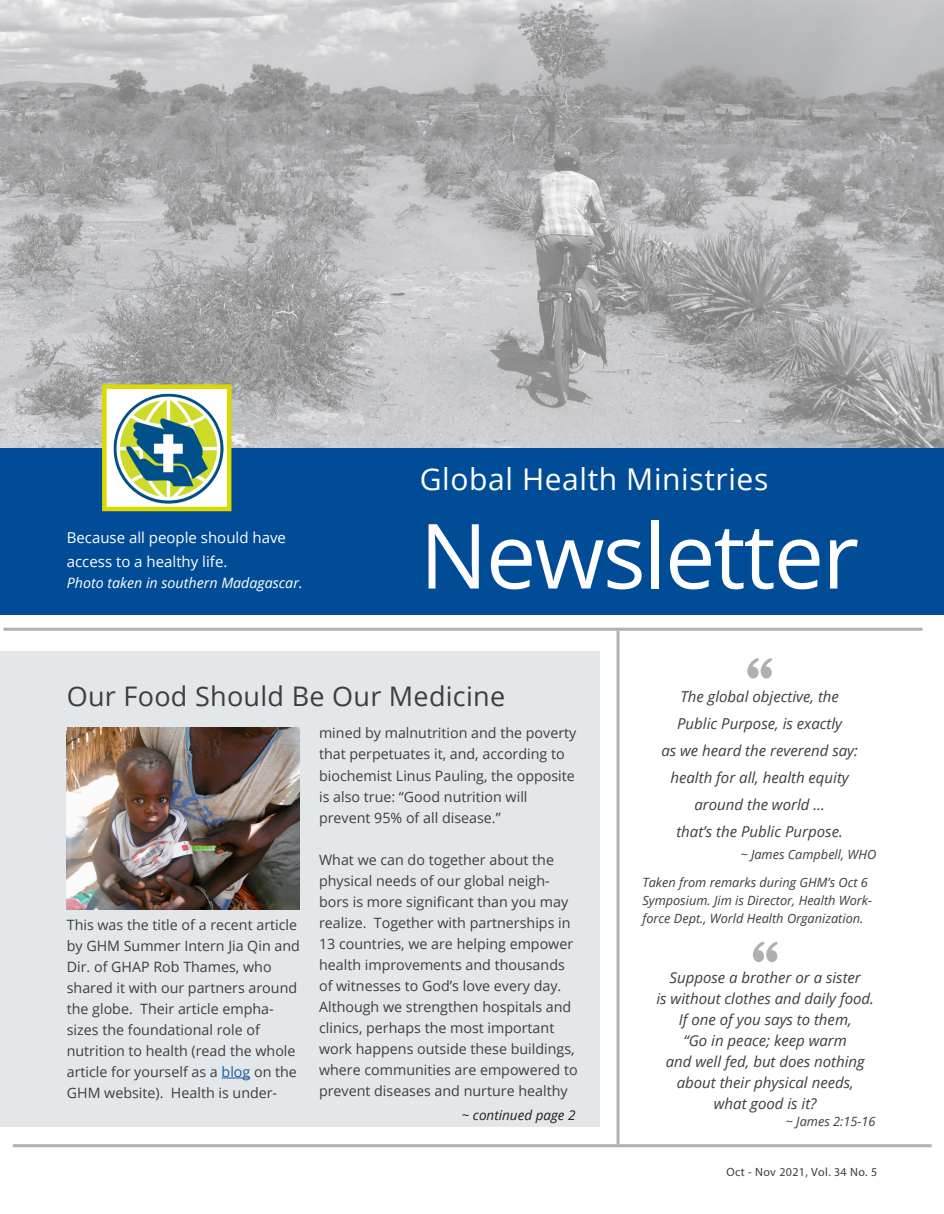
<style>
.page{position:relative;width:944px;height:1214px;background:#fff}
.page>*{position:absolute;margin:0;border:0;box-sizing:border-box;transform-origin:0 0}
.Newsletter{font:90px "Open Sans";letter-spacing:-.02em;color:#fff}
.the_company{font:30px "Open Sans";letter-spacing:.02em;color:#fff}
.Place_headline_1{font:27px "Open Sans";letter-spacing:.01em;color:#3e3e3f}
.t1{font:italic 15px/27px "Open Sans";color:#3e3e3f;text-align:center}
.t2{font:15px "Open Sans";color:#fff}
.Paragraph___tab{font:14.25px/21px "Open Sans";color:#3e3e3f}
.t3{font:italic 14.25px "Open Sans";color:#fff}
.t4{font:italic 13.5px "Open Sans";color:#231f20}
.t5{font:italic 12.75px/18px "Open Sans";color:#3e3e3f}
.t6{font:12px "Myriad Pro";letter-spacing:.03em;color:#3e3e3f}
.s1{color:#1a5ca1}
</style>
<div class="page">
<img style="left:0;top:0;width:944px;height:448px">
<hr style="left:13px;top:1144px;width:918px;height:3px;background:#afb0b0">
<hr style="left:4px;top:627px;width:918px;height:3px;background:#afb0b0">
<hr style="left:616px;top:630px;width:3px;height:514px;background:#afb0b0">
<div style="left:0;top:448px;width:944px;height:166px;background:#004c97"></div>
<div style="left:104px;top:387px;width:125px;height:122px;background:#fff"></div>
<img style="left:113px;top:393px;width:110px;height:110px">
<div style="left:102px;top:384px;width:129px;height:127px;border:4px solid #dada00"></div>
<div style="left:0;top:651px;width:599px;height:476px;background:#e3e7e9"></div>
<svg style="left:222px;top:1077px;width:28px;height:1px"></svg>
<img style="left:67px;top:727px;width:233px;height:182px">
<svg style="left:747px;top:658px;width:25px;height:20px"></svg>
<svg style="left:753px;top:941px;width:24px;height:21px"></svg>
<p class="t2" style="left:67px;top:527px;width:221px">Because all people should have</p>
<p class="t2" style="left:67px;top:551px;width:162px">access to a healthy life.</p>
<p class="t3" style="left:67px;top:573px;width:237px">Photo taken in southern Madagascar.</p>
<p class="the_company" style="left:420px;top:459px;width:350px">Global Health Ministries</p>
<p class="Newsletter" style="left:420px;top:494px;width:441px">Newsletter</p>
<p class="Place_headline_1" style="left:67px;top:677px;width:440px">Our Food Should Be Our Medicine</p>
<p class="Paragraph___tab" style="left:319px;top:722px;width:259px">mined by malnutrition and the poverty that perpetuates it, and, according to biochemist Linus Pauling, the opposite is also true: “Good nutrition will</p>
<p class="Paragraph___tab" style="left:319px;top:806px;width:183px">prevent 95% of all disease.”</p>
<p class="Paragraph___tab" style="left:319px;top:848px;width:260px">What we can do together about the physical needs of our global neigh&shy;bors is more significant than you may realize. Together with partnerships in 13 countries, we are helping empower health improvements and thousands of witnesses to God’s love every day.<br>Although we strengthen hospitals and clinics, perhaps the most important work happens outside these buildings, where communities are empowered to prevent diseases and nurture healthy</p>
<p class="Paragraph___tab" style="left:67px;top:913px;width:234px">This was the title of a recent article by GHM Summer Intern Jia Qin and<br>Dir. of GHAP Rob Thames, who shared it with our partners around the globe. Their article empha&shy;sizes the foundational role of nutrition to health (read the whole article for yourself as a <span class="s1">blog</span> on the<br>GHM website). Health is under-</p>
<p class="t4" style="left:462px;top:1106px;width:115px">~ continued page 2</p>
<p class="t1" style="left:680px;top:682px;width:160px">The global objective, the</p>
<p class="t1" style="left:677px;top:709px;width:167px">Public Purpose, is exactly</p>
<p class="t1" style="left:661px;top:736px;width:198px">as we heard the reverend say: health for all, health equity</p>
<p class="t1" style="left:694px;top:790px;width:132px">around the world …</p>
<p class="t1" style="left:676px;top:817px;width:168px">that’s the Public Purpose.</p>
<p class="t5" style="left:740px;top:844px;width:137px">~ James Campbell, WHO</p>
<p class="t5" style="left:642px;top:873px;width:231px">Taken from remarks during GHM’s Oct 6<br>Symposium. Jim is Director, Health Work&shy;force Dept., World Health Organization.</p>
<p class="t1" style="left:669px;top:963px;width:193px">Suppose a brother or a sister</p>
<p class="t1" style="left:656px;top:984px;width:219px">is without clothes and daily food.</p>
<p class="t1" style="left:678px;top:1005px;width:174px">If one of you says to them,</p>
<p class="t1" style="left:683px;top:1026px;width:165px">“Go in peace; keep warm</p>
<p class="t1" style="left:665px;top:1047px;width:201px">and well fed, but does nothing</p>
<p class="t1" style="left:676px;top:1068px;width:179px">about their physical needs,</p>
<p class="t1" style="left:713px;top:1090px;width:104px">what good is it?</p>
<p class="t5" style="left:786px;top:1111px;width:91px">~ James 2:15-16</p>
<p class="t6" style="left:726px;top:1164px;width:152px">Oct - Nov 2021, Vol. 34 No. 5</p>
</div>
